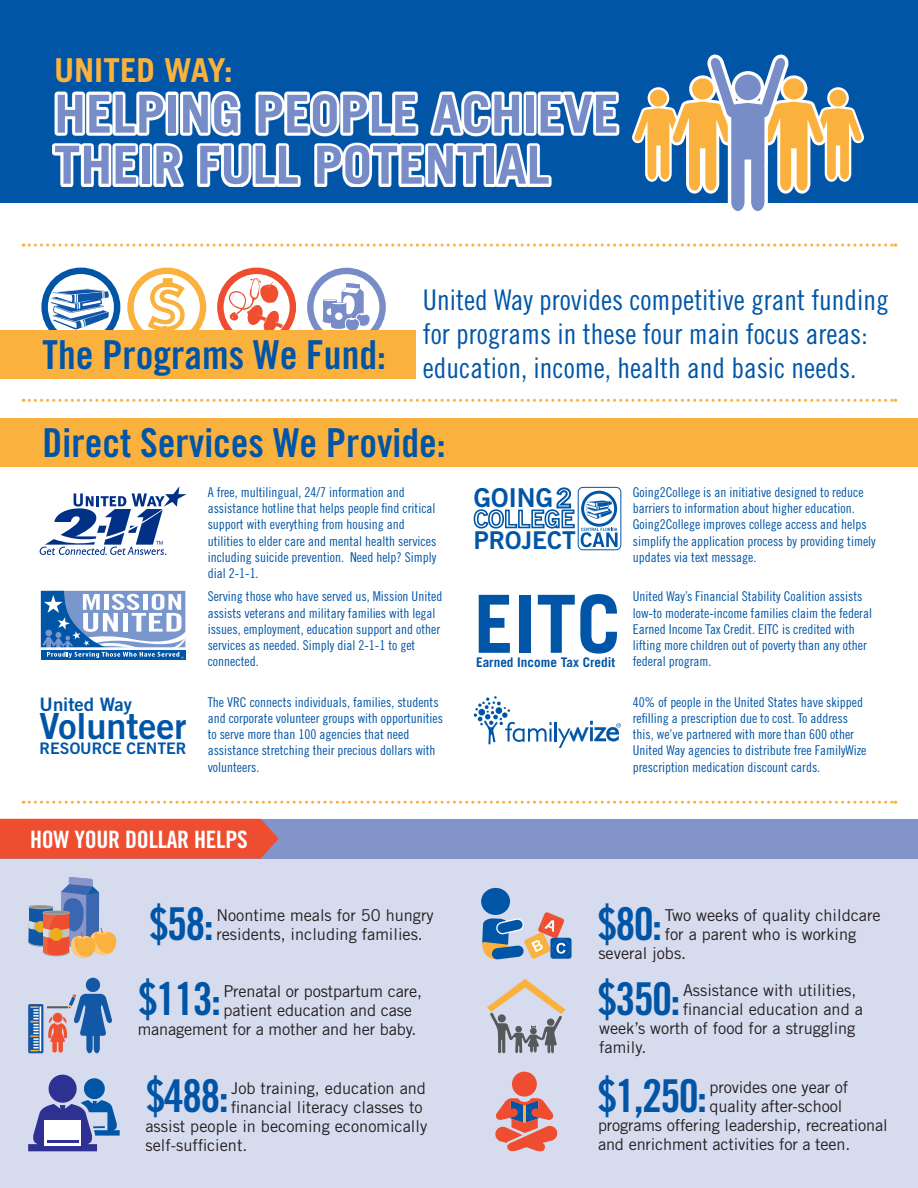
<style>
.page{position:relative;width:918px;height:1188px;background:#fff}
.page>*{position:absolute;margin:0;border:0;box-sizing:border-box;transform-origin:0 0}
.t1{font:700 80.25px "Trade Gothic";color:#0155a7}
.t2{font:700 52.5px/51px "Trade Gothic";color:#788dc7}
.t3{font:45.3px "Trade Gothic Bold Cond Twenty";letter-spacing:-.04em;color:#0155a7}
.t4{font:39.9px "Trade Gothic Bold Cond Twenty";color:#0155a7}
.t5{font:36px "Trade Gothic Bold Two";color:#0155a7}
.t6{font:700 33px "Trade Gothic";color:#fbb13d}
.t7{font:28.5px/34.2px "Trade Gothic Cond Eighteen";color:#0155a7}
.t8{font:26.1px "Trade Gothic Bold Two";letter-spacing:-.005em;color:#0155a7}
.t9{font:24.6px "Trade Gothic Bold Two";color:#0155a7}
.t10{font:24px "Trade Gothic Bold Cond Twenty";letter-spacing:-.01em;color:#fff}
.t11{font:18.6px "Trade Gothic Bold Two";color:#0155a7}
.t12{font:16.35px "Trade Gothic";color:#231f20}
.t13{font:15.9px "Trade Gothic Bold Two";color:#0155a7}
.t14{font:13.5px/16.2px "Trade Gothic Cond Eighteen";color:#0155a7}
.t15{font:700 13.2px "Trade Gothic";color:#0155a7}
</style>
<div class="page">
<div style="left:0;top:418px;width:918px;height:48px;background:#fbb13d"></div>
<div style="left:0;top:0;width:918px;height:202px;background:#0155a7"></div>
<svg style="left:632px;top:54px;width:232px;height:157px"></svg>
<svg style="left:23px;top:801px;width:873px;height:3px"></svg>
<svg style="left:23px;top:244px;width:873px;height:3px"></svg>
<svg style="left:23px;top:399px;width:873px;height:3px"></svg>
<svg style="left:50px;top:289px;width:60px;height:41px"></svg>
<div style="left:41px;top:267px;width:80px;height:80px;border:8px solid #fff;border-radius:50%"></div>
<div style="left:41px;top:268px;width:79px;height:79px;border:6px solid #0155a7;border-radius:50%"></div>
<div style="left:306px;top:267px;width:80px;height:80px;border:8px solid #fff;border-radius:50%"></div>
<div style="left:307px;top:268px;width:79px;height:78px;border:6px solid #788dc7;border-radius:50%"></div>
<svg style="left:323px;top:283px;width:49px;height:47px"></svg>
<div style="left:127px;top:267px;width:80px;height:80px;border:8px solid #fff;border-radius:50%"></div>
<div style="left:127px;top:268px;width:79px;height:79px;border:6px solid #fbb13d;border-radius:50%"></div>
<svg style="left:145px;top:276px;width:43px;height:54px"></svg>
<div style="left:217px;top:267px;width:80px;height:80px;border:8px solid #fff;border-radius:50%"></div>
<div style="left:217px;top:268px;width:79px;height:79px;border:6px solid #ef4d30;border-radius:50%"></div>
<svg style="left:228px;top:278px;width:55px;height:52px"></svg>
<div style="left:0;top:330px;width:416px;height:48px;background:#fbb13d"></div>
<svg style="left:52px;top:91px;width:567px;height:96px;fill:#fff"></svg>
<div style="left:0;top:836px;width:918px;height:352px;background:#d7dbee"></div>
<div style="left:0;top:819px;width:918px;height:40px;background:#8294ca"></div>
<div style="left:0;top:819px;width:279px;height:40px;background:#ef4d30"></div>
<svg style="left:41px;top:591px;width:144px;height:69px"></svg>
<svg style="left:474px;top:696px;width:78px;height:49px"></svg>
<hr style="left:554px;top:722px;width:2px;height:20px;background:#0155a7">
<svg style="left:558px;top:721px;width:63px;height:27px"></svg>
<svg style="left:40px;top:486px;width:147px;height:69px"></svg>
<svg style="left:585px;top:500px;width:27px;height:19px"></svg>
<div style="left:581px;top:491px;width:36px;height:36px;border:3px solid #0155a7;border-radius:50%"></div>
<svg style="left:581px;top:528px;width:37px;height:19px"></svg>
<div style="left:578px;top:487px;width:43px;height:63px;border:1px solid #0155a7;border-radius:5px"></div>
<svg style="left:473px;top:487px;width:102px;height:42px"></svg>
<div style="left:481px;top:888px;width:29px;height:27px;background:#0155a7;border-radius:50%"></div>
<svg style="left:482px;top:912px;width:89px;height:48px"></svg>
<svg style="left:28px;top:877px;width:89px;height:81px"></svg>
<div style="left:50px;top:928px;width:13px;height:13px;background:#eaad20;border-radius:50%"></div>
<svg style="left:495px;top:1072px;width:63px;height:80px"></svg>
<svg style="left:28px;top:1074px;width:92px;height:77px"></svg>
<hr style="left:47px;top:1141px;width:32px;height:2px;background:#2e3092">
<svg style="left:487px;top:979px;width:79px;height:74px"></svg>
<svg style="left:28px;top:1004px;width:15px;height:49px"></svg>
<hr style="left:40px;top:1006px;width:1px;height:45px;background:#fff">
<svg style="left:30px;top:1006px;width:9px;height:45px"></svg>
<svg style="left:47px;top:978px;width:65px;height:75px"></svg>
<p class="t6" style="left:54px;top:50px;width:181px">UNITED WAY:</p>
<p class="t2" style="left:54px;top:88px;width:567px">HELPING PEOPLE ACHIEVE<br>THEIR FULL POTENTIAL</p>
<p class="t4" style="left:43px;top:331px;width:345px">The Programs We Fund:</p>
<p class="t7" style="left:423px;top:282px;width:467px">United Way provides competitive grant funding for programs in these four main focus areas: education, income, health and basic needs.</p>
<p class="t4" style="left:43px;top:419px;width:405px">Direct Services We Provide:</p>
<p class="t11" style="left:40px;top:693px;width:94px">United Way</p>
<p class="t5" style="left:40px;top:704px;width:148px">Volunteer</p>
<p class="t13" style="left:40px;top:739px;width:148px">RESOURCE CENTER</p>
<p class="t14" style="left:208px;top:484px;width:230px">A free, multilingual, 24/7 information and assistance hotline that helps people find critical support with everything from housing and utilities to elder care and mental health services including suicide prevention. Need help? Simply dial 2-1-1.</p>
<p class="t14" style="left:633px;top:484px;width:244px">Going2College is an initiative designed to reduce barriers to information about higher education.<br>Going2College improves college access and helps simplify the application process by providing timely updates via text message.</p>
<p class="t8" style="left:474px;top:482px;width:81px">GOING</p>
<p class="t9" style="left:474px;top:525px;width:104px">PROJECT</p>
<p class="t14" style="left:208px;top:588px;width:236px">Serving those who have served us, Mission United assists veterans and military families with legal issues, employment, education support and other services as needed. Simply dial 2-1-1 to get connected.</p>
<p class="t14" style="left:208px;top:694px;width:237px">The VRC connects individuals, families, students and corporate volunteer groups with opportunities to serve more than 100 agencies that need assistance stretching their precious dollars with volunteers.</p>
<p class="t14" style="left:633px;top:588px;width:241px">United Way’s Financial Stability Coalition assists low-to moderate-income families claim the federal Earned Income Tax Credit. EITC is credited with lifting more children out of poverty than any other</p>
<p class="t1" style="left:474px;top:575px;width:149px">EITC</p>
<p class="t15" style="left:476px;top:654px;width:141px">Earned Income Tax Credit</p>
<p class="t14" style="left:633px;top:653px;width:80px">federal program.</p>
<p class="t14" style="left:633px;top:694px;width:235px">40% of people in the United States have skipped refilling a prescription due to cost. To address this, we’ve partnered with more than 600 other United Way agencies to distribute free FamilyWize prescription medication discount cards.</p>
<p class="t10" style="left:30px;top:825px;width:219px">HOW YOUR DOLLAR HELPS</p>
<p class="t3" style="left:149px;top:896px;width:66px">$58:</p>
<p class="t12" style="left:216px;top:906px;width:219px">Noontime meals for 50 hungry</p>
<p class="t12" style="left:216px;top:925px;width:208px">residents, including families.</p>
<p class="t3" style="left:138px;top:971px;width:85px">$113:</p>
<p class="t12" style="left:224px;top:981px;width:200px">Prenatal or postpartum care,</p>
<p class="t12" style="left:224px;top:1000px;width:190px">patient education and case</p>
<p class="t12" style="left:138px;top:1019px;width:280px">management for a mother and her baby.</p>
<p class="t3" style="left:597px;top:896px;width:66px">$80:</p>
<p class="t12" style="left:665px;top:906px;width:217px">Two weeks of quality childcare</p>
<p class="t12" style="left:665px;top:925px;width:193px">for a parent who is working</p>
<p class="t12" style="left:598px;top:944px;width:89px">several jobs.</p>
<p class="t3" style="left:597px;top:971px;width:85px">$350:</p>
<p class="t12" style="left:683px;top:981px;width:175px">Assistance with utilities,</p>
<p class="t12" style="left:683px;top:1000px;width:181px">financial education and a</p>
<p class="t12" style="left:599px;top:1019px;width:258px">week’s worth of food for a struggling</p>
<p class="t12" style="left:599px;top:1038px;width:49px">family.</p>
<p class="t3" style="left:146px;top:1069px;width:85px">$488:</p>
<p class="t3" style="left:597px;top:1069px;width:111px">$1,250:</p>
<p class="t12" style="left:710px;top:1078px;width:140px">provides one year of</p>
<p class="t12" style="left:710px;top:1097px;width:134px">quality after-school</p>
<p class="t12" style="left:598px;top:1116px;width:291px">programs offering leadership, recreational</p>
<p class="t12" style="left:598px;top:1135px;width:254px">and enrichment activities for a teen.</p>
<p class="t12" style="left:231px;top:1079px;width:196px">Job training, education and</p>
<p class="t12" style="left:231px;top:1098px;width:193px">financial literacy classes to</p>
<p class="t12" style="left:146px;top:1117px;width:283px">assist people in becoming economically</p>
<p class="t12" style="left:146px;top:1136px;width:103px">self-sufficient.</p>
</div>
